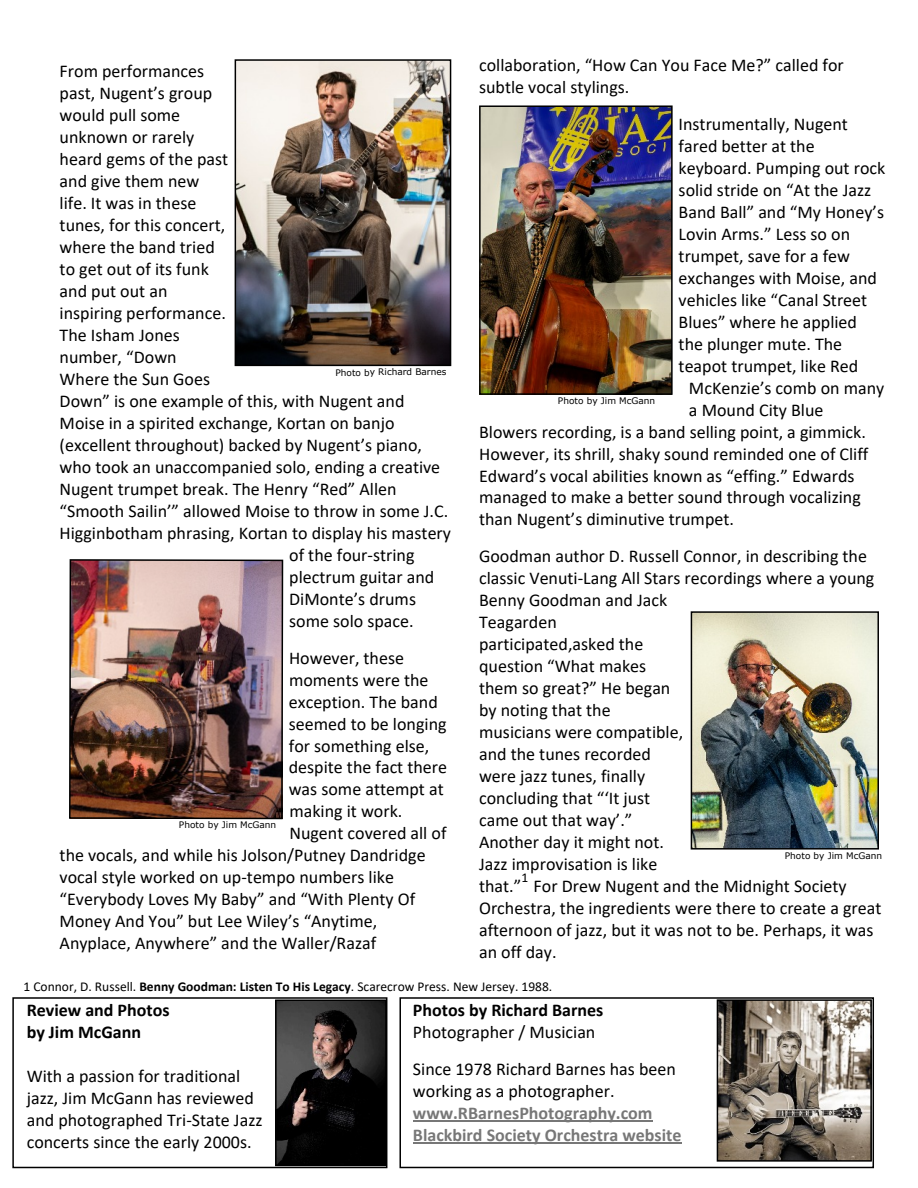
<style>
.page{position:relative;width:918px;height:1188px;background:#fff}
.page>*{position:absolute;margin:0;border:0;box-sizing:border-box;transform-origin:0 0}
.t1{font:18px/22px "Calibri";color:#000}
.t2{font:700 18px/22px "Calibri";color:#777}
.t3{font:700 18px/22px "Calibri";color:#000}
.t4{font:13.5px "Calibri";color:#000}
.t5{font:9px "Verdana";letter-spacing:-.005em;color:#000}
.s1{font-weight:700}
</style>
<div class="page">
<img style="left:238px;top:62px;width:210px;height:301px">
<div style="left:235px;top:59px;width:216px;height:307px;border:2px solid #000"></div>
<img style="left:69px;top:559px;width:215px;height:261px">
<img style="left:482px;top:108px;width:188px;height:284px">
<div style="left:479px;top:105px;width:194px;height:290px;border:2px solid #000"></div>
<img style="left:694px;top:614px;width:182px;height:233px">
<div style="left:691px;top:611px;width:188px;height:239px;border:2px solid #000"></div>
<div style="left:399px;top:997px;width:475px;height:171px;border:2px solid #000"></div>
<hr style="left:413px;top:1120px;width:240px;height:2px;background:#777">
<hr style="left:413px;top:1142px;width:268px;height:2px;background:#777">
<img style="left:720px;top:1002px;width:149px;height:157px">
<div style="left:717px;top:999px;width:155px;height:163px;border:2px solid #000"></div>
<div style="left:12px;top:997px;width:375px;height:171px;border:2px solid #000"></div>
<img style="left:278px;top:1002px;width:106px;height:161px">
<div style="left:275px;top:999px;width:112px;height:167px;border:2px solid #000"></div>
<p class="t1" style="left:479px;top:55px;width:366px">collaboration, “How Can You Face Me?” called for subtle vocal stylings.</p>
<p class="t1" style="left:679px;top:114px;width:171px">Instrumentally, Nugent</p>
<p class="t1" style="left:679px;top:136px;width:138px">fared better at the</p>
<p class="t1" style="left:679px;top:158px;width:208px">keyboard. Pumping out rock</p>
<p class="t1" style="left:679px;top:180px;width:194px">solid stride on “At the Jazz</p>
<p class="t1" style="left:679px;top:202px;width:207px">Band Ball” and “My Honey’s</p>
<p class="t1" style="left:679px;top:224px;width:173px">Lovin Arms.” Less so on</p>
<p class="t1" style="left:679px;top:246px;width:173px">trumpet, save for a few</p>
<p class="t1" style="left:679px;top:268px;width:200px">exchanges with Moise, and</p>
<p class="t1" style="left:679px;top:290px;width:190px">vehicles like “Canal Street</p>
<p class="t1" style="left:679px;top:312px;width:180px">Blues” where he applied</p>
<p class="t1" style="left:679px;top:334px;width:165px">the plunger mute. The</p>
<p class="t1" style="left:679px;top:356px;width:181px">teapot trumpet, like Red</p>
<p class="t1" style="left:689px;top:378px;width:197px">McKenzie’s comb on many</p>
<p class="t1" style="left:689px;top:400px;width:136px">a Mound City Blue</p>
<p class="t1" style="left:479px;top:422px;width:388px">Blowers recording, is a band selling point, a gimmick.</p>
<p class="t1" style="left:479px;top:444px;width:391px">However, its shrill, shaky sound reminded one of Cliff</p>
<p class="t1" style="left:479px;top:466px;width:377px">Edward’s vocal abilities known as “effing.” Edwards</p>
<p class="t1" style="left:479px;top:488px;width:383px">managed to make a better sound through vocalizing</p>
<p class="t1" style="left:479px;top:510px;width:256px">than Nugent’s diminutive trumpet.</p>
<p class="t1" style="left:479px;top:547px;width:404px">Goodman author D. Russell Connor, in describing the classic Venuti-Lang All Stars recordings where a young<br>Benny Goodman and Jack<br>Teagarden<br>participated,asked the<br>question “What makes<br>them so great?” He began<br>by noting that the<br>musicians were compatible,<br>and the tunes recorded<br>were jazz tunes, finally<br>concluding that “‘It just<br>came out that way’.”<br>Another day it might not.<br>Jazz improvisation is like<br>that.” For Drew Nugent and the Midnight Society<br>Orchestra, the ingredients were there to create a great afternoon of jazz, but it was not to be. Perhaps, it was an off day.</p>
<p class="t1" style="left:60px;top:61px;width:146px">From performances</p>
<p class="t1" style="left:60px;top:83px;width:154px">past, Nugent’s group</p>
<p class="t1" style="left:60px;top:105px;width:122px">would pull some</p>
<p class="t1" style="left:60px;top:127px;width:136px">unknown or rarely</p>
<p class="t1" style="left:60px;top:149px;width:170px">heard gems of the past</p>
<p class="t1" style="left:60px;top:171px;width:141px">and give them new</p>
<p class="t1" style="left:60px;top:193px;width:138px">life. It was in these</p>
<p class="t1" style="left:60px;top:215px;width:167px">tunes, for this concert,</p>
<p class="t1" style="left:60px;top:237px;width:157px">where the band tried</p>
<p class="t1" style="left:60px;top:259px;width:151px">to get out of its funk</p>
<p class="t1" style="left:60px;top:281px;width:109px">and put out an</p>
<p class="t1" style="left:60px;top:303px;width:168px">inspiring performance.</p>
<p class="t1" style="left:60px;top:325px;width:122px">The Isham Jones</p>
<p class="t1" style="left:60px;top:347px;width:119px">number, “Down</p>
<p class="t1" style="left:60px;top:369px;width:152px">Where the Sun Goes</p>
<p class="t1" style="left:60px;top:391px;width:346px">Down” is one example of this, with Nugent and</p>
<p class="t1" style="left:60px;top:413px;width:336px">Moise in a spirited exchange, Kortan on banjo</p>
<p class="t1" style="left:60px;top:435px;width:364px">(excellent throughout) backed by Nugent’s piano,</p>
<p class="t1" style="left:60px;top:457px;width:382px">who took an unaccompanied solo, ending a creative</p>
<p class="t1" style="left:60px;top:479px;width:339px">Nugent trumpet break. The Henry “Red” Allen</p>
<p class="t1" style="left:60px;top:501px;width:390px">“Smooth Sailin’” allowed Moise to throw in some J.C.</p>
<p class="t1" style="left:60px;top:523px;width:393px">Higginbotham phrasing, Kortan to display his mastery</p>
<p class="t1" style="left:289px;top:545px;width:127px">of the four-string</p>
<p class="t1" style="left:289px;top:567px;width:147px">plectrum guitar and</p>
<p class="t1" style="left:289px;top:589px;width:128px">DiMonte’s drums</p>
<p class="t1" style="left:289px;top:611px;width:126px">some solo space.</p>
<p class="t1" style="left:289px;top:648px;width:117px">However, these</p>
<p class="t1" style="left:289px;top:670px;width:141px">moments were the</p>
<p class="t1" style="left:289px;top:692px;width:150px">exception. The band</p>
<p class="t1" style="left:289px;top:714px;width:159px">seemed to be longing</p>
<p class="t1" style="left:289px;top:736px;width:142px">for something else,</p>
<p class="t1" style="left:289px;top:758px;width:160px">despite the fact there</p>
<p class="t1" style="left:289px;top:780px;width:157px">was some attempt at</p>
<p class="t1" style="left:289px;top:802px;width:114px">making it work.</p>
<p class="t1" style="left:289px;top:824px;width:159px">Nugent covered all of</p>
<p class="t1" style="left:60px;top:846px;width:368px">the vocals, and while his Jolson/Putney Dandridge</p>
<p class="t1" style="left:60px;top:868px;width:336px">vocal style worked on up-tempo numbers like</p>
<p class="t1" style="left:60px;top:890px;width:357px">“Everybody Loves My Baby” and “With Plenty Of</p>
<p class="t1" style="left:60px;top:912px;width:319px">Money And You” but Lee Wiley’s “Anytime,</p>
<p class="t1" style="left:60px;top:934px;width:318px">Anyplace, Anywhere” and the Waller/Razaf</p>
<p class="t4" style="left:23px;top:981px;width:530px">1 Connor, D. Russell. <span class="s1">Benny Goodman: Listen To His Legacy</span>. Scarecrow Press. New Jersey. 1988.</p>
<p class="t5" style="left:335px;top:369px;width:113px">Photo by Richard Barnes</p>
<p class="t5" style="left:558px;top:397px;width:99px">Photo by Jim McGann</p>
<p class="t5" style="left:179px;top:821px;width:99px">Photo by Jim McGann</p>
<p class="t5" style="left:785px;top:852px;width:99px">Photo by Jim McGann</p>
<p class="t4" style="left:522px;top:872px;width:8px">1</p>
<p class="t3" style="left:27px;top:1000px;width:144px">Review and Photos by Jim McGann</p>
<p class="t1" style="left:27px;top:1066px;width:237px">With a passion for traditional jazz, Jim McGann has reviewed and photographed Tri-State Jazz concerts since the early 2000s.</p>
<p class="t3" style="left:413px;top:1000px;width:192px">Photos by Richard Barnes</p>
<p class="t1" style="left:413px;top:1015px;width:264px;line-height:37px">Photographer / Musician<br>Since 1978 Richard Barnes has been</p>
<p class="t1" style="left:413px;top:1081px;width:203px">working as a photographer.</p>
<p class="t2" style="left:413px;top:1103px;width:270px">www.RBarnesPhotography.com<br>Blackbird Society Orchestra website</p>
</div>
